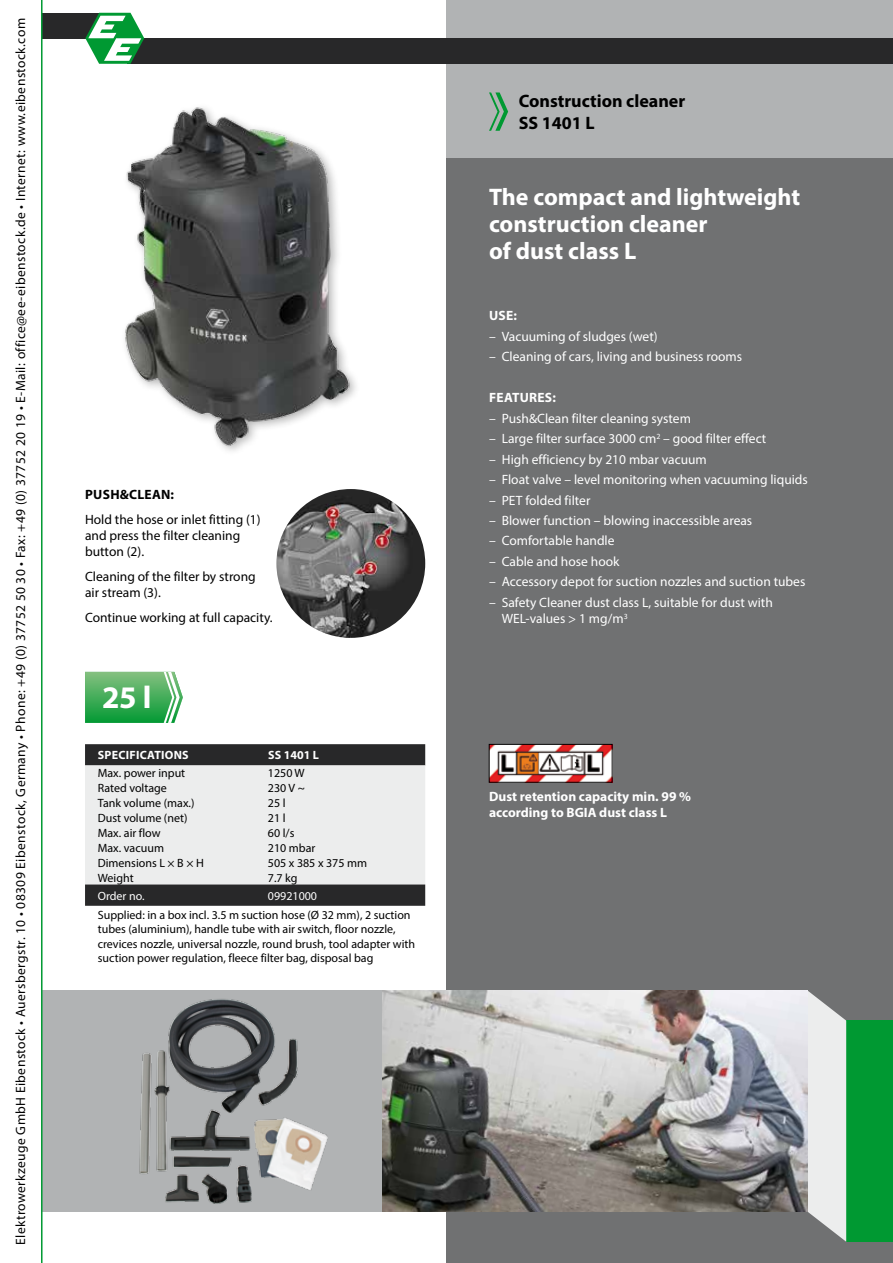
<style>
.page{position:relative;width:893px;height:1263px;background:#fff}
.page>*{position:absolute;margin:0;border:0;box-sizing:border-box;transform-origin:0 0}
.t1{font:700 31.5px "Myriad Pro";color:#fff}
.t2{font:700 24px/27px "Myriad Pro";color:#fff}
.t3{font:700 18px/21.6px "Myriad Pro";color:#000}
.t4{font:13.5px/16.2px "Myriad Pro";color:#fff}
.t5{font:13.5px "Myriad Pro";letter-spacing:.025em;color:#000}
.t6{font:13.5px/16.2px "Myriad Pro";color:#000}
.t7{font:700 13.5px/16.2px "Myriad Pro";color:#fff}
.t8{font:700 13.5px "Myriad Pro";letter-spacing:.02em;color:#000}
.t9{font:700 13.5px "Myriad Pro";letter-spacing:.02em;color:#fff}
.t10{font:12px/14.4px "Myriad Pro";color:#000}
.t11{font:700 12px "Myriad Pro";letter-spacing:.02em;color:#fff}
.t12{font:12px "Myriad Pro";color:#fff}
</style>
<div class="page">
<img style="left:276px;top:489px;width:149px;height:149px;border-radius:74px">
<div style="left:446px;top:0;width:447px;height:1263px;background:#707172"></div>
<div style="left:446px;top:0;width:447px;height:157px;background:#b1b3b4"></div>
<div style="left:128px;top:38px;width:765px;height:26px;background:#282829"></div>
<div style="left:0;top:13px;width:102px;height:25px;background:#282829"></div>
<div style="left:0;top:991px;width:808px;height:221px;background:#b1b3b4"></div>
<div style="left:846px;top:1020px;width:47px;height:222px;background:#009932"></div>
<svg style="left:808px;top:991px;width:38px;height:251px;background:#dddede"></svg>
<img style="left:383px;top:991px;width:425px;height:221px">
<svg style="left:489px;top:92px;width:19px;height:39px"></svg>
<svg style="left:85px;top:672px;width:98px;height:51px;background:#56b46a"></svg>
<svg style="left:85px;top:744px;width:340px;height:162px;background:#b8b9b9"></svg>
<img style="left:125px;top:107px;width:231px;height:344px">
<img style="left:139px;top:999px;width:189px;height:205px">
<img style="left:491px;top:746px;width:119px;height:34px">
<div style="left:489px;top:744px;width:123px;height:38px;border:1px solid #000"></div>
<svg style="left:85px;top:13px;width:59px;height:51px"></svg>
<svg style="left:0;top:0;width:43px;height:1263px"></svg>
<p class="t5" style="left:12px;top:1245px;width:1228px;rotate:-90deg">Elektrowerkzeuge GmbH Eibenstock Auersbergstr. 10 08309 Eibenstock, Germany Phone: +49 (0) 37752 50 30 Fax: +49 (0) 37752 20 19 E-Mail: office@ee-eibenstock.de Internet: www.eibenstock.com</p>
<p class="t8" style="left:85px;top:486px;width:90px">Push&amp;Clean:</p>
<p class="t6" style="left:85px;top:511px;width:177px">Hold the hose or inlet fitting (1) and press the filter cleaning button (2).</p>
<p class="t6" style="left:85px;top:568px;width:172px">Cleaning of the filter by strong air stream (3).</p>
<p class="t6" style="left:85px;top:609px;width:189px">Continue working at full capacity.</p>
<h1 class="t1" style="left:102px;top:677px;width:51px">25 l</h1>
<p class="t11" style="left:98px;top:747px;width:92px">Specifications</p>
<p class="t11" style="left:268px;top:747px;width:51px">SS 1401 L</p>
<p class="t10" style="left:98px;top:766px;width:89px">Max. power input</p>
<p class="t10" style="left:268px;top:766px;width:38px">1250 W</p>
<p class="t10" style="left:98px;top:781px;width:71px">Rated voltage</p>
<p class="t10" style="left:268px;top:781px;width:38px">230 V ~</p>
<p class="t10" style="left:98px;top:796px;width:98px">Tank volume (max.)</p>
<p class="t10" style="left:268px;top:796px;width:19px">25 l</p>
<p class="t10" style="left:98px;top:811px;width:91px">Dust volume (net)</p>
<p class="t10" style="left:268px;top:811px;width:19px">21 l</p>
<p class="t10" style="left:98px;top:825px;width:64px">Max. air flow</p>
<p class="t10" style="left:268px;top:825px;width:28px">60 l/s</p>
<p class="t10" style="left:98px;top:840px;width:68px">Max. vacuum</p>
<p class="t10" style="left:268px;top:840px;width:49px">210 mbar</p>
<p class="t10" style="left:98px;top:855px;width:108px">Dimensions L × B × H</p>
<p class="t10" style="left:268px;top:855px;width:101px">505 x 385 x 375 mm</p>
<p class="t10" style="left:98px;top:870px;width:37px">Weight</p>
<p class="t10" style="left:268px;top:870px;width:31px">7.7 kg</p>
<p class="t12" style="left:98px;top:888px;width:48px">Order no.</p>
<p class="t12" style="left:268px;top:888px;width:51px">09921000</p>
<p class="t10" style="left:98px;top:907px;width:319px">Supplied: in a box incl. 3.5 m suction hose (Ø 32 mm), 2 suction tubes (aluminium), handle tube with air switch, floor nozzle, crevices nozzle, universal nozzle, round brush, tool adapter with suction power regulation, fleece filter bag, disposal bag</p>
<h3 class="t3" style="left:519px;top:90px;width:168px">Construction cleaner<br>SS 1401 L</h3>
<h2 class="t2" style="left:489px;top:183px;width:313px">The compact and lightweight construction cleaner<br>of dust class L</h2>
<p class="t7" style="left:489px;top:307px;width:29px">Use:</p>
<p class="t4" style="left:489px;top:328px;width:170px">– Vacuuming of sludges (wet)</p>
<p class="t4" style="left:489px;top:349px;width:255px">– Cleaning of cars, living and business rooms</p>
<p class="t9" style="left:489px;top:389px;width:68px">Features:</p>
<p class="t4" style="left:489px;top:410px;width:203px">– Push&amp;Clean filter cleaning system</p>
<p class="t4" style="left:489px;top:430px;width:279px">– Large filter surface 3000 cm<sup>2</sup> – good filter effect</p>
<p class="t4" style="left:489px;top:451px;width:219px">– High efficiency by 210 mbar vacuum</p>
<p class="t4" style="left:489px;top:471px;width:320px">– Float valve – level monitoring when vacuuming liquids</p>
<p class="t4" style="left:489px;top:492px;width:103px">– PET folded filter</p>
<p class="t4" style="left:489px;top:512px;width:265px">– Blower function – blowing inaccessible areas</p>
<p class="t4" style="left:489px;top:533px;width:127px">– Comfortable handle</p>
<p class="t4" style="left:489px;top:553px;width:132px">– Cable and hose hook</p>
<p class="t4" style="left:489px;top:573px;width:318px">– Accessory depot for suction nozzles and suction tubes</p>
<p class="t4" style="left:502px;top:594px;width:273px;text-indent:-13px">– Safety Cleaner dust class L, suitable for dust with<br>WEL-values &gt; 1 mg/m<sup>3</sup></p>
<p class="t7" style="left:489px;top:788px;width:204px">Dust retention capacity min. 99 % according to BGIA dust class L</p>
</div>
